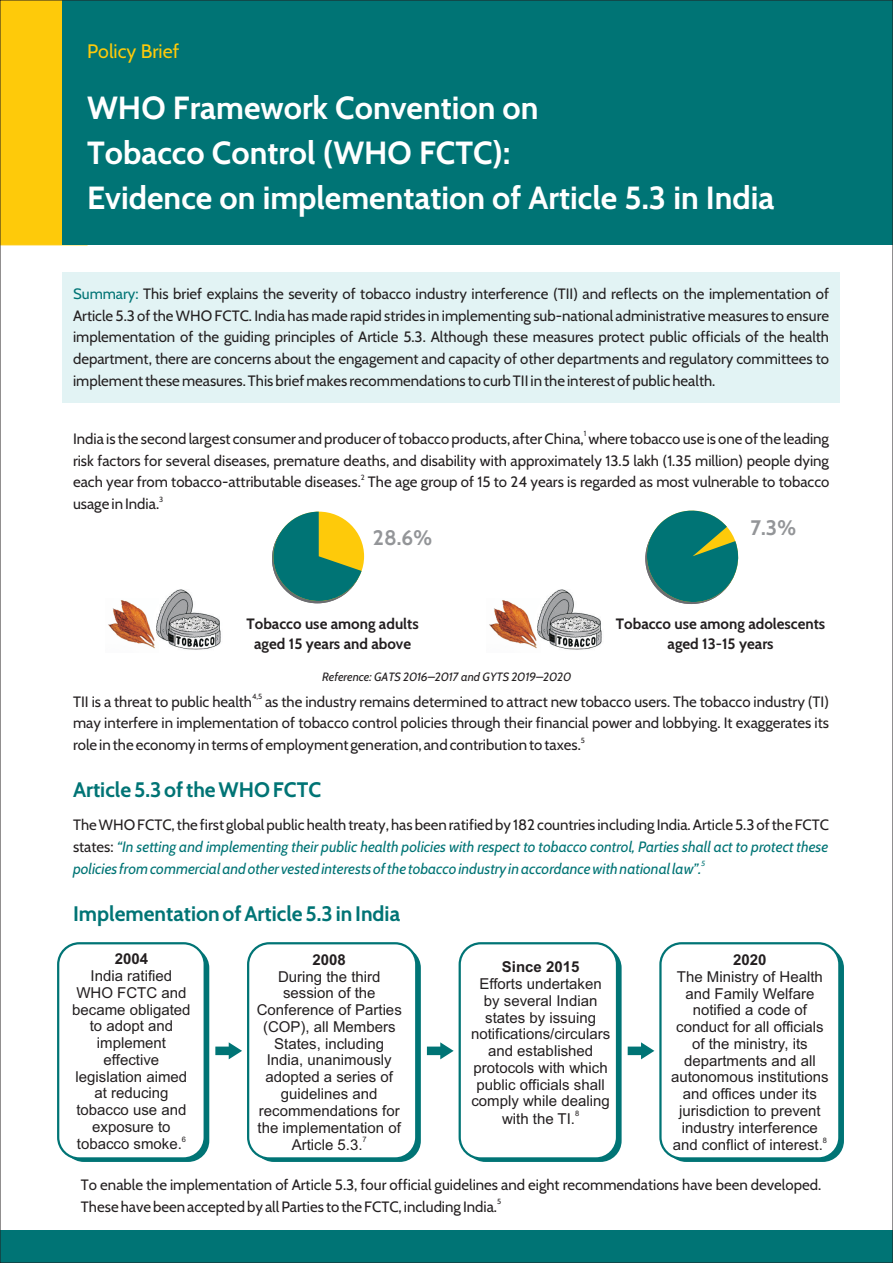
<style>
.page{position:relative;width:893px;height:1263px;background:#fff}
.page>*{position:absolute;margin:0;border:0;box-sizing:border-box;transform-origin:0 0}
.t1{font:700 31.95px/44.8px "Cabin";color:#fff}
.t2{font:700 21px "Cabin";color:#007475}
.t3{font:700 21px "Cabin";color:#939598}
.t4{font:19.5px "Cabin";color:#feca0a}
.t5{font:15px/21.8px "Cabin";color:#231f20}
.t6{font:15px/16.8px "Arial";color:#231f20;text-align:center}
.t7{font:italic 15px "Cabin";color:#007475}
.t8{font:700 15px/20.1px "Cabin";color:#231f20;text-align:center}
.t9{font:700 15px "Arial";color:#231f20}
.t10{font:italic 12px "Cabin";color:#231f20}
.t11{font:7.5px "Cabin";color:#231f20}
.t12{font:7.5px "Arial";color:#231f20}
.t13{font:italic 7.5px "Cabin";color:#007475}
.s1{color:#007475}
.s2{font-style:normal;color:#231f20}
</style>
<div class="page">
<div style="left:62px;top:272px;width:778px;height:131px;background:#e2f3f4"></div>
<div style="left:2px;top:2px;width:86px;height:244px;background:#feca0a"></div>
<div style="left:62px;top:0;width:831px;height:245px;background:#007475"></div>
<div style="left:0;top:1229px;width:893px;height:34px;background:#007475"></div>
<div style="left:63px;top:947px;width:146px;height:215px;background:#007475;border-radius:21px"></div>
<div style="left:57px;top:942px;width:149px;height:217px;background:#fff;border:2px solid #007475;border-radius:21px"></div>
<svg style="left:215px;top:1042px;width:27px;height:17px"></svg>
<div style="left:253px;top:947px;width:168px;height:215px;background:#007475;border-radius:21px"></div>
<div style="left:247px;top:942px;width:170px;height:217px;background:#fff;border:2px solid #007475;border-radius:21px"></div>
<svg style="left:427px;top:1042px;width:27px;height:17px"></svg>
<div style="left:464px;top:947px;width:158px;height:215px;background:#007475;border-radius:21px"></div>
<div style="left:459px;top:942px;width:159px;height:217px;background:#fff;border:2px solid #007475;border-radius:21px"></div>
<svg style="left:628px;top:1042px;width:26px;height:17px"></svg>
<div style="left:665px;top:947px;width:179px;height:215px;background:#007475;border-radius:21px"></div>
<div style="left:659px;top:942px;width:181px;height:217px;background:#fff;border:2px solid #007475;border-radius:21px"></div>
<svg style="left:272px;top:512px;width:90px;height:91px"></svg>
<img style="left:108px;top:600px;width:47px;height:49px">
<svg style="left:645px;top:510px;width:94px;height:94px"></svg>
<img style="left:152px;top:587px;width:76px;height:73px;border-radius:50%">
<img style="left:489px;top:600px;width:48px;height:49px">
<img style="left:534px;top:587px;width:75px;height:73px;border-radius:50%">
<h3 class="t4" style="left:87px;top:39px;width:94px">Policy Brief</h3>
<h1 class="t1" style="left:87px;top:85px;width:689px">WHO Framework Convention on<br>Tobacco Control (WHO FCTC):<br>Evidence on implementation of Article 5.3 in India</h1>
<p class="t5" style="left:73px;top:283px;width:758px;text-align:justify"><span class="s1">Summary:</span> This brief explains the severity of tobacco industry interference (TII) and reflects on the implementation of Article 5.3 of the WHO FCTC. India has made rapid strides in implementing sub-national administrative measures to ensure implementation of the guiding principles of Article 5.3. Although these measures protect public officials of the health department, there are concerns about the engagement and capacity of other departments and regulatory committees to implement these measures. This brief makes recommendations to curb TII in the interest of public health.</p>
<p class="t11" style="left:584px;top:429px;width:4px">1</p>
<p class="t5" style="left:73px;top:427px;width:757px">India is the second largest consumer and producer of tobacco products, after China, where tobacco use is one of the leading risk factors for several diseases, premature deaths, and disability with approximately 13.5 lakh (1.35 million) people dying</p>
<p class="t11" style="left:361px;top:473px;width:5px">2</p>
<p class="t5" style="left:73px;top:471px;width:758px">each year from tobacco-attributable diseases. The age group of 15 to 24 years is regarded as most vulnerable to tobacco</p>
<p class="t11" style="left:159px;top:494px;width:6px">3</p>
<p class="t5" style="left:73px;top:493px;width:88px">usage in India.</p>
<h2 class="t3" style="left:373px;top:525px;width:61px">28.6%</h2>
<p class="t8" style="left:247px;top:613px;width:174px">Tobacco use among adults aged 15 years and above</p>
<p class="t10" style="left:322px;top:669px;width:251px">Reference: GATS 2016–2017 and GYTS 2019–2020</p>
<h2 class="t3" style="left:750px;top:515px;width:47px">7.3%</h2>
<p class="t8" style="left:616px;top:613px;width:211px">Tobacco use among adolescents aged 13-15 years</p>
<p class="t11" style="left:252px;top:692px;width:12px">4,5</p>
<p class="t5" style="left:73px;top:690px;width:757px">TII is a threat to public health as the industry remains determined to attract new tobacco users. The tobacco industry (TI) may interfere in implementation of tobacco control policies through their financial power and lobbying. It exaggerates its</p>
<p class="t11" style="left:581px;top:735px;width:6px">5</p>
<p class="t5" style="left:73px;top:734px;width:509px">role in the economy in terms of employment generation, and contribution to taxes.</p>
<h2 class="t2" style="left:73px;top:777px;width:250px">Article 5.3 of the WHO FCTC</h2>
<p class="t5" style="left:73px;top:814px;width:757px">The WHO FCTC, the first global public health treaty, has been ratified by 182 countries including India. Article 5.3 of the FCTC</p>
<p class="t7" style="left:73px;top:838px;width:757px"><span class="s2">states:</span> “In setting and implementing their public health policies with respect to tobacco control, Parties shall act to protect these</p>
<p class="t13" style="left:701px;top:859px;width:5px">5</p>
<p class="t7" style="left:73px;top:859px;width:630px">policies from commercial and other vested interests of the tobacco industry in accordance with national law”.</p>
<h2 class="t2" style="left:73px;top:901px;width:329px">Implementation of Article 5.3 in India</h2>
<p class="t9" style="left:115px;top:953px;width:35px">2004</p>
<p class="t6" style="left:72px;top:969px;width:120px">India ratified<br>WHO FCTC and became obligated to adopt and implement effective legislation aimed at reducing tobacco use and exposure to</p>
<p class="t12" style="left:182px;top:1136px;width:6px">6</p>
<p class="t6" style="left:77px;top:1137px;width:107px">tobacco smoke.</p>
<p class="t9" style="left:313px;top:954px;width:35px">2008</p>
<p class="t6" style="left:257px;top:969px;width:147px">During the third session of the<br>Conference of Parties (COP), all Members<br>States, including<br>India, unanimously adopted a series of guidelines and recommendations for the implementation of</p>
<p class="t12" style="left:363px;top:1137px;width:6px">7</p>
<p class="t6" style="left:292px;top:1138px;width:72px">Article 5.3.</p>
<p class="t9" style="left:502px;top:961px;width:79px">Since 2015</p>
<p class="t6" style="left:471px;top:977px;width:141px">Efforts undertaken by several Indian states by issuing notifications/circulars and established protocols with which public officials shall comply while dealing</p>
<p class="t12" style="left:575px;top:1111px;width:6px">8</p>
<p class="t6" style="left:502px;top:1112px;width:75px">with the TI.</p>
<p class="t9" style="left:733px;top:954px;width:35px">2020</p>
<p class="t6" style="left:671px;top:969px;width:159px">The Ministry of Health and Family Welfare notified a code of conduct for all officials of the ministry, its departments and all autonomous institutions and offices under its jurisdiction to prevent industry interference</p>
<p class="t12" style="left:823px;top:1137px;width:6px">8</p>
<p class="t6" style="left:673px;top:1138px;width:152px">and conflict of interest.</p>
<p class="t5" style="left:81px;top:1174px;width:742px">To enable the implementation of Article 5.3, four official guidelines and eight recommendations have been developed.</p>
<p class="t11" style="left:497px;top:1197px;width:6px">5</p>
<p class="t5" style="left:81px;top:1195px;width:418px">These have been accepted by all Parties to the FCTC, including India.</p>
</div>
